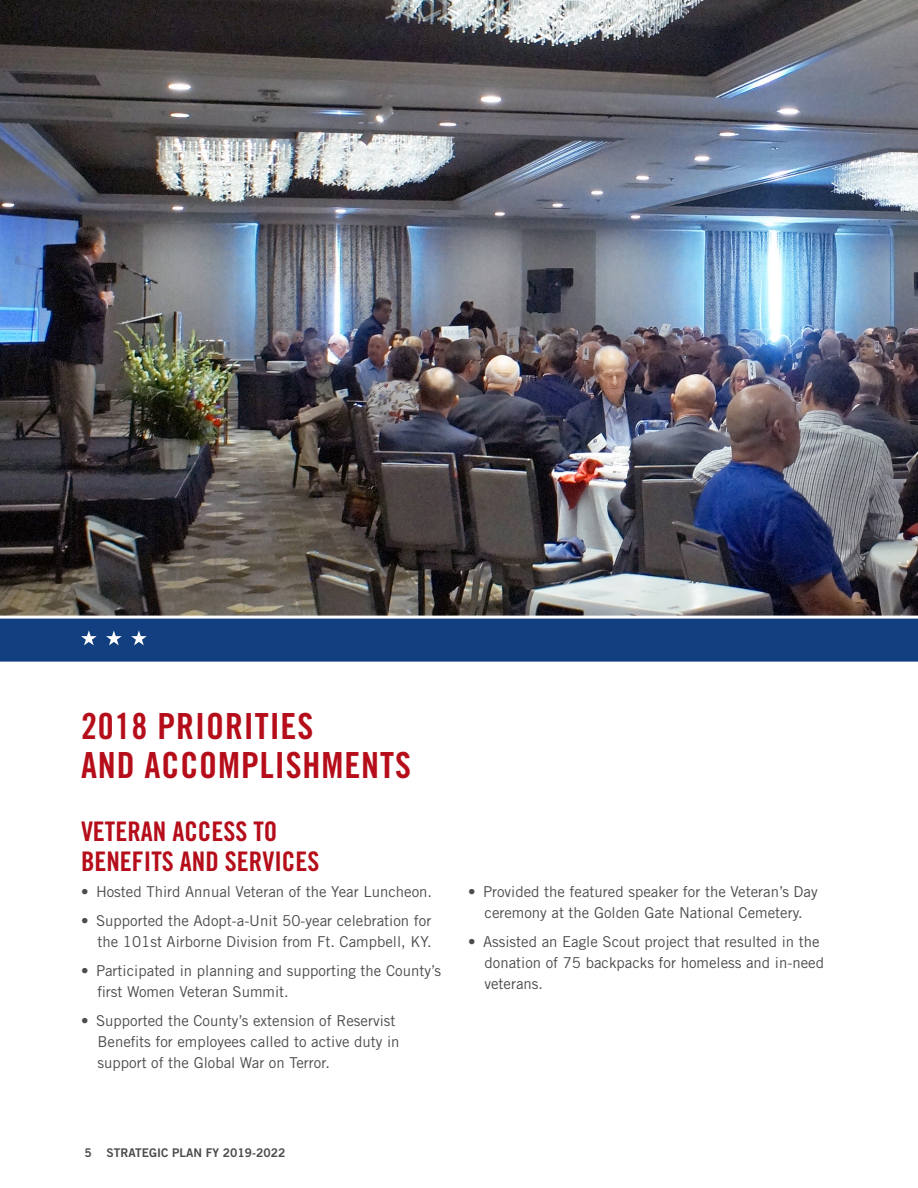
<style>
.page{position:relative;width:918px;height:1188px;background:#fff}
.page>*{position:absolute;margin:0;border:0;box-sizing:border-box;transform-origin:0 0}
.section_title{font:36px/39px "Trade Gothic Bold Cond Twenty";letter-spacing:.025em;color:#b50e1a}
.subhed_1{font:27px/30px "Trade Gothic Bold Cond Twenty";color:#b50e1a}
.t1{font:15px/21px "Trade Gothic";color:#4b4c4d}
.t2{font:12px "Trade Gothic Bold Two";color:#4b4c4d}
</style>
<div class="page">
<img style="left:0;top:0;width:918px;height:616px">
<div style="left:0;top:618px;width:918px;height:44px;background:#123f80"></div>
<svg style="left:81px;top:630px;width:16px;height:15px"></svg>
<svg style="left:106px;top:630px;width:16px;height:15px"></svg>
<svg style="left:131px;top:630px;width:16px;height:15px"></svg>
<p class="section_title" style="left:81px;top:707px;width:332px">2018 PRIORITIES<br>AND ACCOMPLISHMENTS</p>
<p class="subhed_1" style="left:81px;top:816px;width:240px">VETERAN ACCESS TO<br>BENEFITS AND SERVICES</p>
<p class="t1" style="left:81px;top:881px;width:353px">• Hosted Third Annual Veteran of the Year Luncheon.</p>
<p class="t1" style="left:81px;top:910px;width:352px;text-align:right">• Supported the Adopt-a-Unit 50-year celebration for the 101st Airborne Division from Ft. Campbell, KY.</p>
<p class="t1" style="left:98px;top:960px;width:345px;text-indent:-16px">• Participated in planning and supporting the County’s first Women Veteran Summit.</p>
<p class="t1" style="left:98px;top:1010px;width:304px;text-indent:-16px">• Supported the County’s extension of Reservist<br>Benefits for employees called to active duty in support of the Global War on Terror.</p>
<p class="t1" style="left:468px;top:881px;width:351px;text-align:center">• Provided the featured speaker for the Veteran’s Day ceremony at the Golden Gate National Cemetery.</p>
<p class="t1" style="left:484px;top:931px;width:341px;text-indent:-16px">• Assisted an Eagle Scout project that resulted in the donation of 75 backpacks for homeless and in-need veterans.</p>
<p class="t2" style="left:85px;top:1145px;width:202px">5 STRATEGIC PLAN FY 2019-2022</p>
</div>
